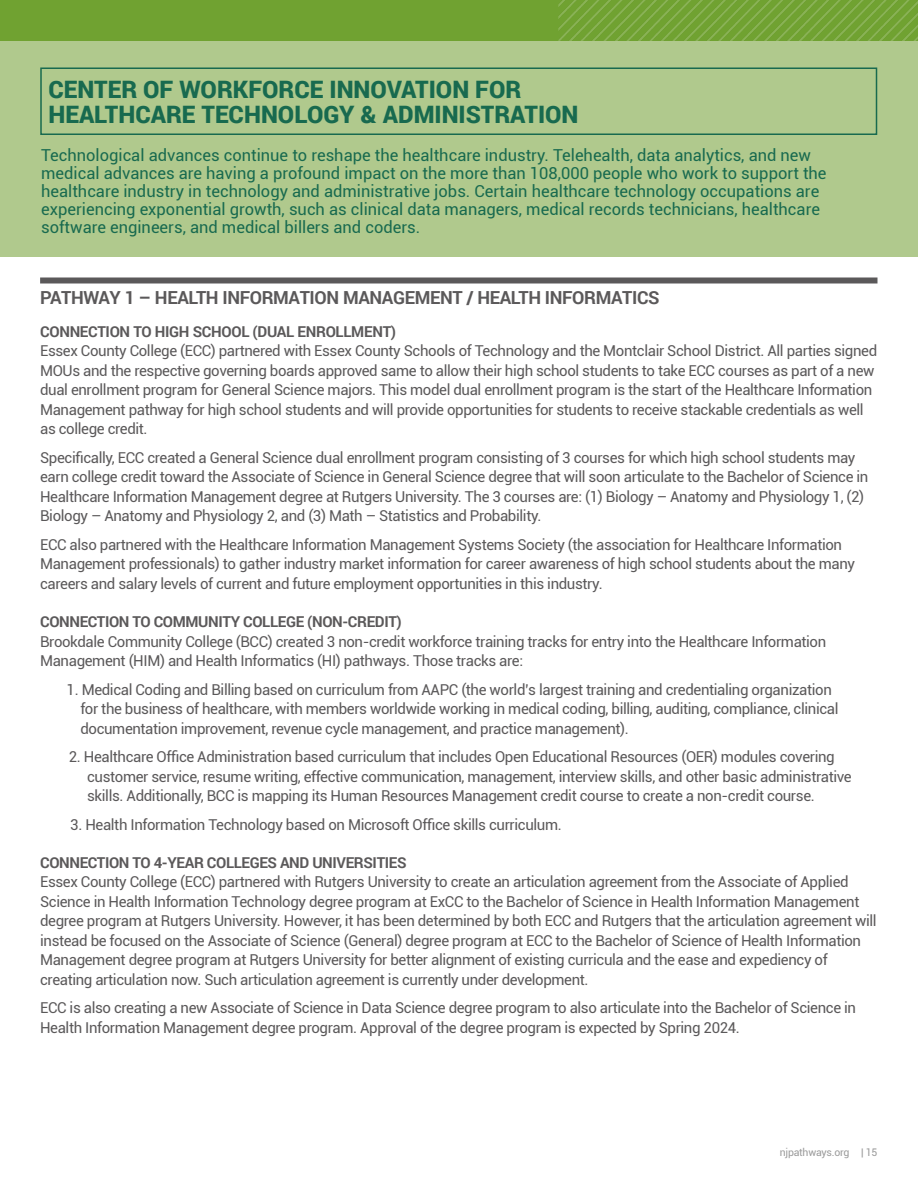
<style>
.page{position:relative;width:918px;height:1188px;background:#fff}
.page>*{position:absolute;margin:0;border:0;box-sizing:border-box;transform-origin:0 0}
.Section_header{font:900 24px/25.5px "Roboto";color:#186a4f}
.Sub_2{font:700 18px "Roboto";letter-spacing:-.02em;color:#5b595a}
.INTRO_Para{font:16.5px/18px "Roboto";color:#186a4f}
.Body_1{font:15px/19.5px "Roboto";letter-spacing:-.025em;color:#5b595a}
.Sub_3{font:700 15px "Roboto";letter-spacing:-.025em;color:#5b595a}
.Sub_2-2{font:700 15px "Roboto";letter-spacing:-.02em;color:#5b595a}
.t1{font:10.5px "Roboto";letter-spacing:-.02em;color:#9b9b9b}
</style>
<div class="page">
<div style="left:0;top:0;width:918px;height:256px;background:#b0c98d"></div>
<div style="left:40px;top:278px;width:837px;height:6px;background:#5b595a"></div>
<div style="left:0;top:0;width:918px;height:40px;background:#70a231"></div>
<img style="left:558px;top:0;width:360px;height:40px">
<div style="left:40px;top:68px;width:837px;height:67px;border:2px solid #186a4f"></div>
<p class="Section_header" style="left:49px;top:75px;width:531px">CENTER OF WORKFORCE INNOVATION FOR<br>HEALTHCARE TECHNOLOGY &amp; ADMINISTRATION</p>
<p class="INTRO_Para" style="left:41px;top:145px;width:787px">Technological advances continue to reshape the healthcare industry. Telehealth, data analytics, and new medical advances are having a profound impact on the more than 108,000 people who work to support the healthcare industry in technology and administrative jobs. Certain healthcare technology occupations are experiencing exponential growth, such as clinical data managers, medical records technicians, healthcare software engineers, and medical billers and coders.</p>
<p class="Sub_2" style="left:40px;top:285px;width:621px">PATHWAY 1 – HEALTH INFORMATION MANAGEMENT / HEALTH INFORMATICS</p>
<p class="Sub_2-2" style="left:40px;top:321px;width:358px">CONNECTION TO HIGH SCHOOL (DUAL ENROLLMENT)</p>
<p class="Body_1" style="left:40px;top:341px;width:839px">Essex County College (ECC) partnered with Essex County Schools of Technology and the Montclair School District. All parties signed MOUs and the respective governing boards approved same to allow their high school students to take ECC courses as part of a new dual enrollment program for General Science majors. This model dual enrollment program is the start of the Healthcare Information Management pathway for high school students and will provide opportunities for students to receive stackable credentials as well as college credit.</p>
<p class="Body_1" style="left:40px;top:447px;width:830px">Specifically, ECC created a General Science dual enrollment program consisting of 3 courses for which high school students may earn college credit toward the Associate of Science in General Science degree that will soon articulate to the Bachelor of Science in Healthcare Information Management degree at Rutgers University. The 3 courses are: (1) Biology – Anatomy and Physiology 1, (2)<br>Biology – Anatomy and Physiology 2, and (3) Math – Statistics and Probability.</p>
<p class="Body_1" style="left:40px;top:534px;width:816px">ECC also partnered with the Healthcare Information Management Systems Society (the association for Healthcare Information<br>Management professionals) to gather industry market information for career awareness of high school students about the many careers and salary levels of current and future employment opportunities in this industry.</p>
<p class="Sub_3" style="left:40px;top:611px;width:363px">CONNECTION TO COMMUNITY COLLEGE (NON-CREDIT)</p>
<p class="Body_1" style="left:40px;top:631px;width:788px">Brookdale Community College (BCC) created 3 non-credit workforce training tracks for entry into the Healthcare Information<br>Management (HIM) and Health Informatics (HI) pathways. Those tracks are:</p>
<p class="Body_1" style="left:67px;top:679px;width:767px">1. Medical Coding and Billing based on curriculum from AAPC (the world’s largest training and credentialing organization</p>
<p class="Body_1" style="left:80px;top:698px;width:760px">for the business of healthcare, with members worldwide working in medical coding, billing, auditing, compliance, clinical</p>
<p class="Body_1" style="left:80px;top:718px;width:550px">documentation improvement, revenue cycle management, and practice management).</p>
<p class="Body_1" style="left:69px;top:746px;width:767px">2. Healthcare Office Administration based curriculum that includes Open Educational Resources (OER) modules covering</p>
<p class="Body_1" style="left:87px;top:766px;width:766px">customer service, resume writing, effective communication, management, interview skills, and other basic administrative</p>
<p class="Body_1" style="left:87px;top:785px;width:729px">skills. Additionally, BCC is mapping its Human Resources Management credit course to create a non-credit course.</p>
<p class="Body_1" style="left:70px;top:814px;width:493px">3. Health Information Technology based on Microsoft Office skills curriculum.</p>
<p class="Sub_3" style="left:40px;top:852px;width:368px">CONNECTION TO 4-YEAR COLLEGES AND UNIVERSITIES</p>
<p class="Body_1" style="left:40px;top:872px;width:838px">Essex County College (ECC) partnered with Rutgers University to create an articulation agreement from the Associate of Applied Science in Health Information Technology degree program at ExCC to the Bachelor of Science in Health Information Management degree program at Rutgers University. However, it has been determined by both ECC and Rutgers that the articulation agreement will instead be focused on the Associate of Science (General) degree program at ECC to the Bachelor of Science of Health Information Management degree program at Rutgers University for better alignment of existing curricula and the ease and expediency of creating articulation now. Such articulation agreement is currently under development.</p>
<p class="Body_1" style="left:40px;top:998px;width:818px">ECC is also creating a new Associate of Science in Data Science degree program to also articulate into the Bachelor of Science in<br>Health Information Management degree program. Approval of the degree program is expected by Spring 2024.</p>
<p class="t1" style="left:780px;top:1145px;width:99px">njpathways.org | 15</p>
</div>
